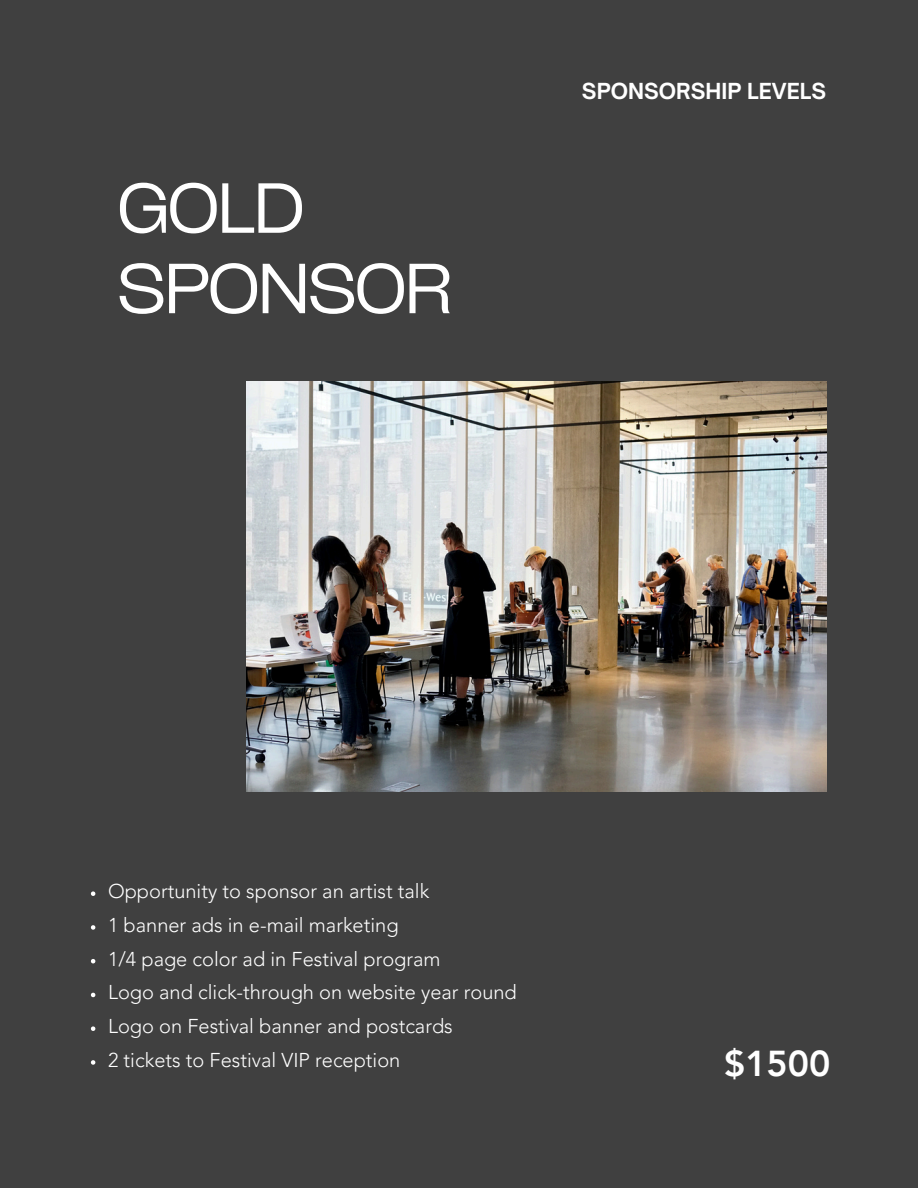
<style>
.page{position:relative;width:918px;height:1188px;background:#404040}
.page>*{position:absolute;margin:0;border:0;box-sizing:border-box;transform-origin:0 0}
.t1{font:67.8px/80.4px "Cy Grotesk Key";letter-spacing:-.05em;color:#fff}
.t2{font:800 36px "Avenir LT Pro";color:#fff}
.t3{font:700 21.15px "Open Sauce One";color:#fff}
.t4{font:300 19.95px "Avenir LT Pro";color:#fff}
</style>
<div class="page">
<img style="left:247px;top:381px;width:579px;height:411px">
<svg style="left:91px;top:891px;width:4px;height:5px"></svg>
<svg style="left:91px;top:925px;width:4px;height:5px"></svg>
<svg style="left:91px;top:959px;width:4px;height:4px"></svg>
<svg style="left:91px;top:993px;width:4px;height:4px"></svg>
<svg style="left:91px;top:1026px;width:4px;height:5px"></svg>
<svg style="left:91px;top:1060px;width:4px;height:5px"></svg>
<h1 class="t1" style="left:117px;top:165px;width:338px">GOLD<br>SPONSOR</h1>
<h3 class="t3" style="left:582px;top:78px;width:246px">SPONSORSHIP LEVELS</h3>
<p class="t4" style="left:108px;top:883px;width:323px">Opportunity to sponsor an artist talk</p>
<p class="t4" style="left:108px;top:917px;width:292px">1 banner ads in e-mail marketing</p>
<p class="t4" style="left:108px;top:951px;width:334px">1/4 page color ad in Festival program</p>
<p class="t4" style="left:108px;top:984px;width:410px">Logo and click-through on website year round</p>
<p class="t4" style="left:108px;top:1018px;width:346px">Logo on Festival banner and postcards</p>
<p class="t4" style="left:108px;top:1052px;width:294px">2 tickets to Festival VIP reception</p>
<p class="t2" style="left:724px;top:1049px;width:108px">$1500</p>
</div>
